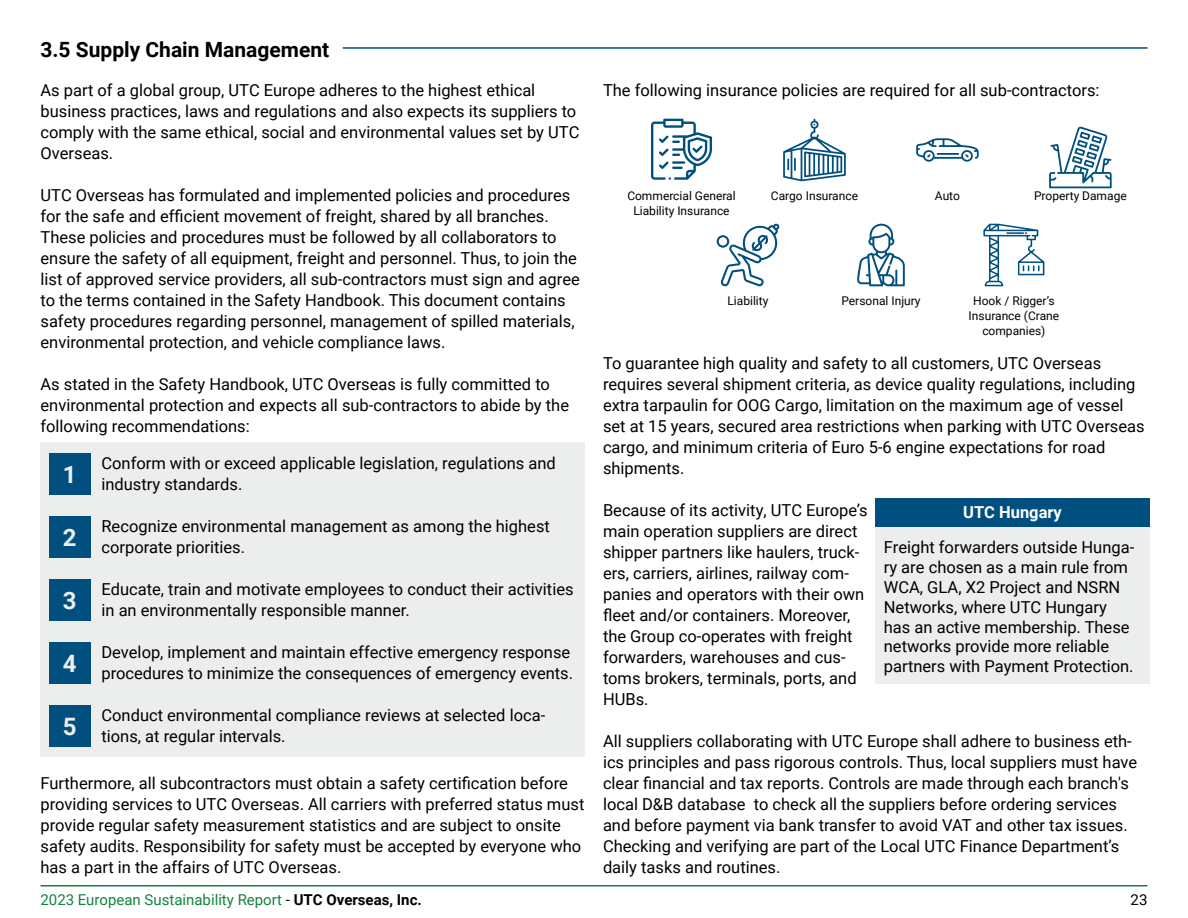
<style>
.page{position:relative;width:1188px;height:918px;background:#fff}
.page>*{position:absolute;margin:0;border:0;box-sizing:border-box;transform-origin:0 0}
.t1{font:700 24px "Roboto";color:#eceded}
.t2{font:700 21px "Roboto";color:#000}
.t3{font:16.5px/21px "Roboto";color:#000}
.t4{font:700 16.5px "Roboto";color:#fff}
.t5{font:15px "Roboto";color:#138241}
.t6{font:15px "Roboto";color:#000}
.t7{font:12px/15px "Roboto";color:#000;text-align:center}
.s1{color:#000}
.s2{font-weight:700;color:#000}
</style>
<div class="page">
<hr style="left:40px;top:885px;width:1108px;height:1px;background:#138241">
<hr style="left:343px;top:47px;width:805px;height:2px;background:#004f7e">
<div style="left:40px;top:442px;width:545px;height:316px;background:#eceded"></div>
<div style="left:875px;top:502px;width:275px;height:182px;background:#eceded"></div>
<div style="left:875px;top:498px;width:275px;height:28px;background:#004f7e"></div>
<div style="left:49px;top:453px;width:42px;height:42px;background:#004f7e"></div>
<div style="left:49px;top:516px;width:42px;height:42px;background:#004f7e"></div>
<div style="left:49px;top:579px;width:42px;height:42px;background:#004f7e"></div>
<div style="left:49px;top:642px;width:42px;height:42px;background:#004f7e"></div>
<div style="left:49px;top:705px;width:42px;height:42px;background:#004f7e"></div>
<svg style="left:983px;top:224px;width:61px;height:62px"></svg>
<svg style="left:651px;top:119px;width:61px;height:61px"></svg>
<svg style="left:783px;top:119px;width:63px;height:62px"></svg>
<svg style="left:717px;top:224px;width:63px;height:62px"></svg>
<svg style="left:857px;top:224px;width:48px;height:62px"></svg>
<svg style="left:916px;top:138px;width:63px;height:24px"></svg>
<hr style="left:937px;top:153px;width:22px;height:2px;background:#004f7e">
<svg style="left:1049px;top:126px;width:63px;height:62px"></svg>
<p class="t2" style="left:40px;top:35px;width:290px">3.5 Supply Chain Management</p>
<p class="t3" style="left:40px;top:79px;width:540px">As part of a global group, UTC Europe adheres to the highest ethical business practices, laws and regulations and also expects its suppliers to comply with the same ethical, social and environmental values set by UTC Overseas.</p>
<p class="t3" style="left:40px;top:184px;width:541px">UTC Overseas has formulated and implemented policies and procedures for the safe and efficient movement of freight, shared by all branches.<br>These policies and procedures must be followed by all collaborators to ensure the safety of all equipment, freight and personnel. Thus, to join the list of approved service providers, all sub-contractors must sign and agree to the terms contained in the Safety Handbook. This document contains safety procedures regarding personnel, management of spilled materials, environmental protection, and vehicle compliance laws.</p>
<p class="t3" style="left:40px;top:373px;width:530px">As stated in the Safety Handbook, UTC Overseas is fully committed to environmental protection and expects all sub-contractors to abide by the following recommendations:</p>
<h1 class="t1" style="left:63px;top:457px;width:15px">1</h1>
<h1 class="t1" style="left:63px;top:520px;width:15px">2</h1>
<h1 class="t1" style="left:63px;top:583px;width:15px">3</h1>
<h1 class="t1" style="left:63px;top:646px;width:15px">4</h1>
<h1 class="t1" style="left:63px;top:709px;width:15px">5</h1>
<p class="t3" style="left:101px;top:452px;width:456px">Conform with or exceed applicable legislation, regulations and industry standards.</p>
<p class="t3" style="left:101px;top:515px;width:450px">Recognize environmental management as among the highest corporate priorities.</p>
<p class="t3" style="left:101px;top:578px;width:474px">Educate, train and motivate employees to conduct their activities in an environmentally responsible manner.</p>
<p class="t3" style="left:101px;top:641px;width:473px">Develop, implement and maintain effective emergency response procedures to minimize the consequences of emergency events.</p>
<p class="t3" style="left:101px;top:704px;width:445px">Conduct environmental compliance reviews at selected loca&shy;tions, at regular intervals.</p>
<p class="t3" style="left:40px;top:772px;width:545px">Furthermore, all subcontractors must obtain a safety certification before providing services to UTC Overseas. All carriers with preferred status must provide regular safety measurement statistics and are subject to onsite safety audits. Responsibility for safety must be accepted by everyone who has a part in the affairs of UTC Overseas.</p>
<p class="t3" style="left:603px;top:79px;width:498px">The following insurance policies are required for all sub-contractors:</p>
<p class="t7" style="left:627px;top:188px;width:110px">Commercial General<br>Liability Insurance</p>
<p class="t7" style="left:771px;top:188px;width:89px">Cargo Insurance</p>
<p class="t7" style="left:935px;top:188px;width:27px">Auto</p>
<p class="t7" style="left:1034px;top:188px;width:94px">Property Damage</p>
<p class="t7" style="left:728px;top:293px;width:42px">Liability</p>
<p class="t7" style="left:841px;top:293px;width:81px">Personal Injury</p>
<p class="t7" style="left:969px;top:293px;width:92px">Hook / Rigger’s<br>Insurance (Crane companies)</p>
<p class="t3" style="left:603px;top:352px;width:543px">To guarantee high quality and safety to all customers, UTC Overseas requires several shipment criteria, as device quality regulations, including extra tarpaulin for OOG Cargo, limitation on the maximum age of vessel set at 15 years, secured area restrictions when parking with UTC Overseas cargo, and minimum criteria of Euro 5-6 engine expectations for road shipments.</p>
<p class="t3" style="left:603px;top:499px;width:266px">Because of its activity, UTC Europe’s main operation suppliers are direct shipper partners like haulers, truck&shy;ers, carriers, airlines, railway com&shy;panies and operators with their own fleet and/or containers. Moreover, the Group co-operates with freight forwarders, warehouses and cus&shy;toms brokers, terminals, ports, and HUBs.</p>
<p class="t3" style="left:603px;top:730px;width:536px">All suppliers collaborating with UTC Europe shall adhere to business eth&shy;ics principles and pass rigorous controls. Thus, local suppliers must have clear financial and tax reports. Controls are made through each branch's local D&amp;B database to check all the suppliers before ordering services and before payment via bank transfer to avoid VAT and other tax issues.<br>Checking and verifying are part of the Local UTC Finance Department’s daily tasks and routines.</p>
<p class="t4" style="left:963px;top:500px;width:100px">UTC Hungary</p>
<p class="t3" style="left:884px;top:537px;width:252px;line-height:19.8px">Freight forwarders outside Hunga&shy;ry are chosen as a main rule from<br>WCA, GLA, X2 Project and NSRN<br>Networks, where UTC Hungary has an active membership. These networks provide more reliable partners with Payment Protection.</p>
<p class="t5" style="left:40px;top:889px;width:383px">2023 European Sustainability Report <span class="s1">-</span> <span class="s2">UTC Overseas, Inc.</span></p>
<p class="t6" style="left:1131px;top:889px;width:18px">23</p>
</div>
